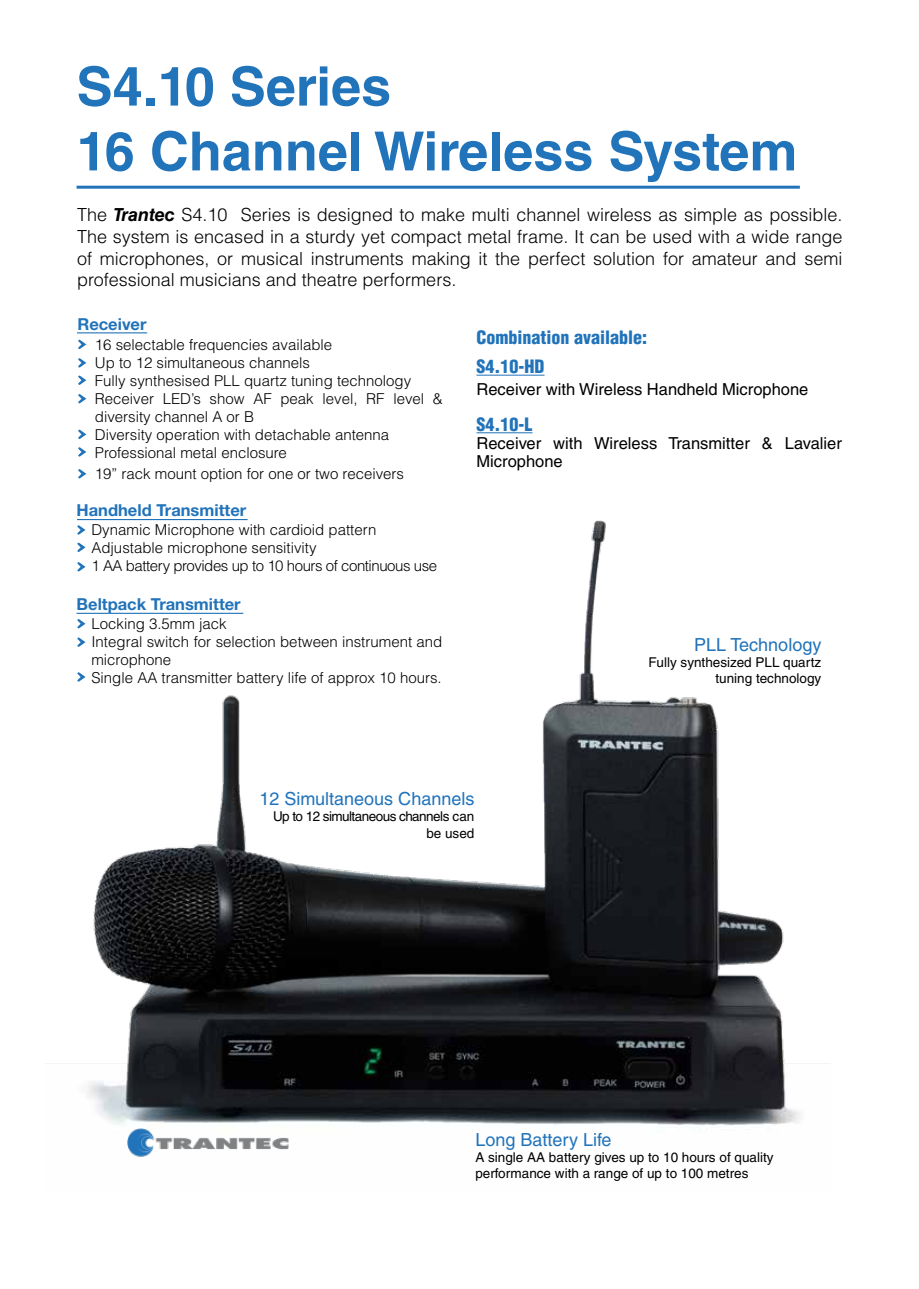
<style>
.page{position:relative;width:919px;height:1289px;background:#fff}
.page>*{position:absolute;margin:0;border:0;box-sizing:border-box;transform-origin:0 0}
.t1{font:700 54px/64.8px "Helvetica LT Std";color:#2173ba}
.t2{font:300 18px/21.6px "Helvetica LT Std";color:#000;text-align:justify}
.t3{font:18px "Helvetica";color:#2173ba}
.t4{font:900 condensed 18px/29.1px "Helvetica LT Std";color:#2173ba}
.t5{font:16.5px/18px "Helvetica";color:#000}
.t6{font:700 16.5px "Helvetica Neue LT Std";color:#2173ba}
.t7{font:300 15px/18px "Helvetica LT Std";color:#000}
.t8{font:13.5px/16.2px "Helvetica";color:#000;text-align:right}
.t9{font:13.5px/16.2px "Helvetica";letter-spacing:-.04em;color:#000;text-align:right}
.s1{font-weight:700;font-style:italic}
</style>
<div class="page">
<img style="left:45px;top:519px;width:785px;height:628px">
<hr style="left:77px;top:186px;width:722px;height:3px;background:#2173ba">
<svg style="left:77px;top:618px;width:8px;height:10px"></svg>
<svg style="left:77px;top:637px;width:8px;height:10px"></svg>
<svg style="left:77px;top:672px;width:8px;height:10px"></svg>
<hr style="left:476px;top:375px;width:68px;height:1px;background:#2173ba">
<hr style="left:476px;top:432px;width:56px;height:1px;background:#2173ba">
<svg style="left:78px;top:339px;width:8px;height:10px"></svg>
<svg style="left:78px;top:358px;width:8px;height:10px"></svg>
<svg style="left:78px;top:394px;width:8px;height:9px"></svg>
<svg style="left:78px;top:375px;width:8px;height:10px"></svg>
<svg style="left:78px;top:429px;width:8px;height:10px"></svg>
<svg style="left:78px;top:447px;width:8px;height:10px"></svg>
<svg style="left:78px;top:469px;width:8px;height:9px"></svg>
<svg style="left:77px;top:525px;width:8px;height:10px"></svg>
<svg style="left:77px;top:542px;width:8px;height:10px"></svg>
<hr style="left:77px;top:519px;width:170px;height:1px;background:#2173ba">
<hr style="left:77px;top:612px;width:166px;height:2px;background:#2173ba">
<hr style="left:77px;top:332px;width:70px;height:1px;background:#2173ba">
<svg style="left:77px;top:561px;width:8px;height:10px"></svg>
<img style="left:128px;top:1127px;width:161px;height:30px">
<h1 class="t1" style="left:77px;top:53px;width:722px">S4.10 Series<br>16 Channel Wireless System</h1>
<p class="t2" style="left:77px;top:204px;width:767px">The <span class="s1">Trantec</span> S4.10 Series is designed to make multi channel wireless as simple as possible.<br>The system is encased in a sturdy yet compact metal frame. It can be used with a wide range of microphones, or musical instruments making it the perfect solution for amateur and semi professional musicians and theatre performers.</p>
<p class="t6" style="left:77px;top:314px;width:71px">Receiver</p>
<p class="t7" style="left:95px;top:335px;width:349px">16 selectable frequencies available<br>Up to 12 simultaneous channels<br>Fully synthesised PLL quartz tuning technology Receiver LED’s show AF peak level, RF level &amp; diversity channel A or B<br>Diversity operation with detachable antenna Professional metal enclosure</p>
<p class="t7" style="left:95px;top:464px;width:311px">19” rack mount option for one or two receivers</p>
<p class="t6" style="left:77px;top:500px;width:171px">Handheld Transmitter</p>
<p class="t7" style="left:91px;top:520px;width:347px">Dynamic Microphone with cardioid pattern<br>Adjustable microphone sensitivity<br>1 AA battery provides up to 10 hours of continuous use</p>
<p class="t6" style="left:77px;top:593px;width:166px">Beltpack Transmitter</p>
<p class="t7" style="left:91px;top:614px;width:352px">Locking 3.5mm jack<br>Integral switch for selection between instrument and microphone<br>Single AA transmitter battery life of approx 10 hours.</p>
<p class="t4" style="left:476px;top:323px;width:172px">Combination available:<br>S4.10-HD</p>
<p class="t5" style="left:476px;top:380px;width:333px">Receiver with Wireless Handheld Microphone</p>
<p class="t4" style="left:476px;top:409px;width:57px">S4.10-L</p>
<p class="t5" style="left:476px;top:434px;width:367px">Receiver with Wireless Transmitter &amp; Lavalier<br>Microphone</p>
<p class="t3" style="left:694px;top:634px;width:129px">PLL Technology</p>
<p class="t8" style="left:648px;top:654px;width:174px">Fully synthesized PLL quartz tuning technology</p>
<p class="t3" style="left:259px;top:788px;width:216px">12 Simultaneous Channels</p>
<p class="t9" style="left:273px;top:808px;width:203px">Up to 12 simultaneous channels can be used</p>
<p class="t3" style="left:475px;top:1128px;width:138px">Long Battery Life</p>
<p class="t8" style="left:475px;top:1148px;width:299px;text-align:left">A single AA battery gives up to 10 hours of quality performance with a range of up to 100 metres</p>
</div>
